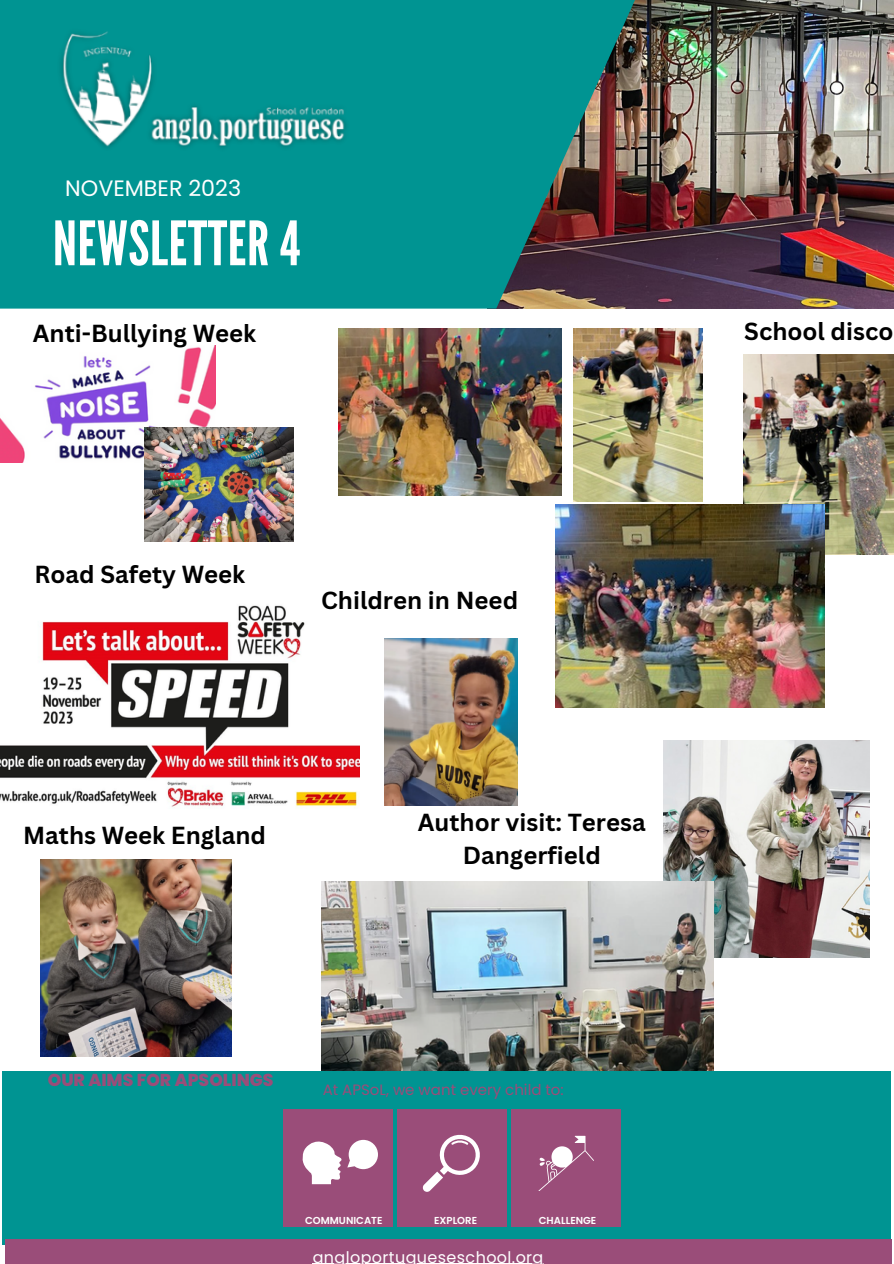
<style>
.page{position:relative;width:894px;height:1264px;background:#fff}
.page>*{position:absolute;margin:0;border:0;box-sizing:border-box;transform-origin:0 0}
.t1{font:61.05px "League Gothic";letter-spacing:.01em;color:#fff}
.t2{font:700 24px/32.7px "Canva Sans";color:#000;text-align:center}
.t3{font:22.2px "Poppins";color:#fff}
.t4{font:800 17.25px "Poppins";color:#9a4d79}
.t5{font:15.9px "Poppins";letter-spacing:.025em;color:#fff}
.t6{font:15px "Poppins";color:#9a4d79}
.t7{font:600 10.05px "Poppins";color:#fff}
</style>
<div class="page">
<img style="left:671px;top:0;width:222px;height:308px">
<svg style="left:0;top:0;width:671px;height:308px;background:#128280"></svg>
<div style="left:2px;top:1070px;width:888px;height:174px;background:#009492"></div>
<div style="left:5px;top:1238px;width:886px;height:25px;background:#9a4d79"></div>
<div style="left:283px;top:1109px;width:109px;height:118px;background:#9a4d79"></div>
<div style="left:397px;top:1109px;width:109px;height:118px;background:#9a4d79"></div>
<div style="left:511px;top:1109px;width:109px;height:118px;background:#9a4d79"></div>
<img style="left:40px;top:23px;width:328px;height:133px">
<svg style="left:302px;top:1139px;width:76px;height:45px"></svg>
<svg style="left:539px;top:1135px;width:54px;height:55px"></svg>
<svg style="left:422px;top:1134px;width:58px;height:58px"></svg>
<img style="left:0;top:345px;width:215px;height:117px">
<img style="left:0;top:605px;width:359px;height:202px">
<img style="left:40px;top:859px;width:192px;height:197px">
<img style="left:384px;top:638px;width:133px;height:167px">
<img style="left:145px;top:428px;width:148px;height:113px">
<img style="left:663px;top:740px;width:206px;height:217px">
<img style="left:321px;top:881px;width:392px;height:189px">
<img style="left:743px;top:354px;width:150px;height:200px">
<img style="left:573px;top:329px;width:129px;height:172px">
<img style="left:555px;top:505px;width:269px;height:202px">
<img style="left:338px;top:329px;width:223px;height:166px">
<p class="t3" style="left:65px;top:173px;width:177px">NOVEMBER 2023</p>
<p class="t1" style="left:53px;top:208px;width:249px">NEWSLETTER 4</p>
<p class="t2" style="left:33px;top:316px;width:225px">Anti-Bullying Week</p>
<p class="t2" style="left:34px;top:557px;width:212px">Road Safety Week</p>
<p class="t2" style="left:321px;top:583px;width:198px">Children in Need</p>
<p class="t2" style="left:23px;top:818px;width:244px">Maths Week England</p>
<p class="t2" style="left:418px;top:805px;width:229px">Author visit: Teresa<br>Dangerfield</p>
<p class="t4" style="left:48px;top:1068px;width:227px">OUR AIMS FOR APSOLINGS</p>
<p class="t6" style="left:322px;top:1079px;width:242px">At APSoL, we want every child to:</p>
<p class="t7" style="left:305px;top:1213px;width:79px">COMMUNICATE</p>
<p class="t7" style="left:434px;top:1213px;width:44px">EXPLORE</p>
<p class="t7" style="left:538px;top:1213px;width:59px">CHALLENGE</p>
<p class="t5" style="left:312px;top:1246px;width:232px">angloportugueseschool.org</p>
<p class="t2" style="left:744px;top:314px;width:150px">School disco</p>
</div>
